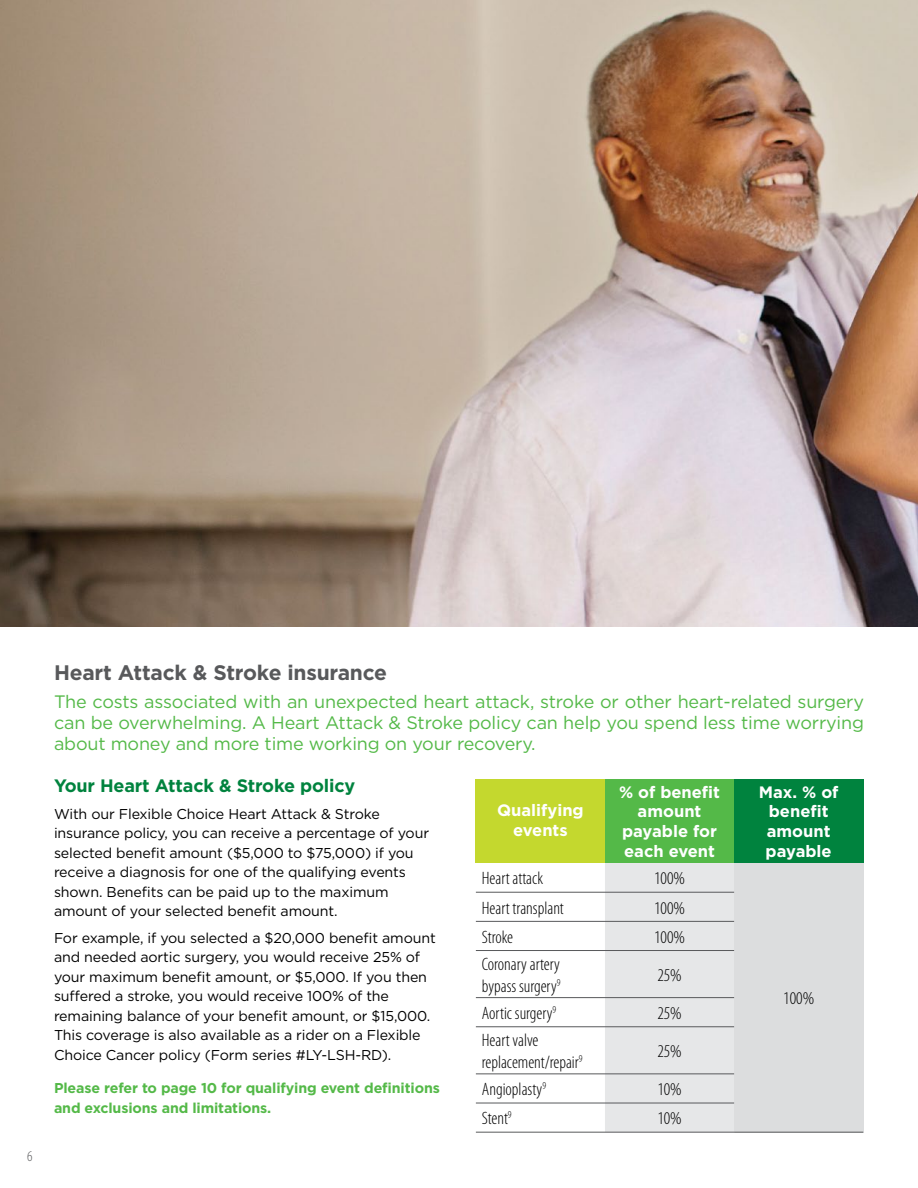
<style>
.page{position:relative;width:918px;height:1188px;background:#fff}
.page>*{position:absolute;margin:0;border:0;box-sizing:border-box;transform-origin:0 0}
.t1{font:700 21px "Gotham";letter-spacing:-.01em;color:#58595b}
.t2{font:18px/21px "Gotham";letter-spacing:-.01em;color:#54b948;text-align:justify}
.t3{font:300 condensed 18px/21.6px "Myriad Pro";color:#000}
.t4{font:700 18px "Gotham";letter-spacing:-.01em;color:#00833e}
.t5{font:700 16.5px/19.8px "Gotham";color:#fff;text-align:center}
.t6{font:300 condensed 15px "Myriad Pro";color:#58595b}
.t7{font:14.25px/19.5px "Gotham";letter-spacing:-.01em;color:#000}
.t8{font:700 14.25px/19.5px "Gotham";letter-spacing:-.01em;color:#54b948}
</style>
<div class="page">
<div style="left:476px;top:780px;width:129px;height:83px;background:#c4d82e"></div>
<div style="left:605px;top:780px;width:129px;height:83px;background:#54b948"></div>
<div style="left:734px;top:780px;width:129px;height:83px;background:#00833e"></div>
<div style="left:605px;top:863px;width:129px;height:269px;background:#e6e7e8"></div>
<div style="left:734px;top:863px;width:129px;height:269px;background:#dcddde"></div>
<hr style="left:734px;top:1132px;width:129px;height:1px;background:#58595b">
<hr style="left:476px;top:892px;width:129px;height:1px;background:#58595b">
<hr style="left:605px;top:892px;width:129px;height:1px;background:#58595b">
<hr style="left:476px;top:921px;width:129px;height:1px;background:#58595b">
<hr style="left:605px;top:921px;width:129px;height:1px;background:#58595b">
<hr style="left:476px;top:950px;width:129px;height:1px;background:#58595b">
<hr style="left:605px;top:950px;width:129px;height:1px;background:#58595b">
<hr style="left:476px;top:997px;width:129px;height:1px;background:#58595b">
<hr style="left:605px;top:997px;width:129px;height:1px;background:#58595b">
<hr style="left:476px;top:1026px;width:129px;height:1px;background:#58595b">
<hr style="left:605px;top:1026px;width:129px;height:1px;background:#58595b">
<hr style="left:476px;top:1073px;width:129px;height:1px;background:#58595b">
<hr style="left:605px;top:1073px;width:129px;height:1px;background:#58595b">
<hr style="left:476px;top:1103px;width:129px;height:1px;background:#58595b">
<hr style="left:605px;top:1103px;width:129px;height:1px;background:#58595b">
<hr style="left:476px;top:1132px;width:129px;height:1px;background:#58595b">
<hr style="left:605px;top:1132px;width:129px;height:1px;background:#58595b">
<img style="left:0;top:0;width:918px;height:626px">
<p class="t6" style="left:27px;top:1148px;width:7px">6</p>
<h1 class="t1" style="left:54px;top:658px;width:335px">Heart Attack &amp; Stroke insurance</h1>
<p class="t2" style="left:54px;top:690px;width:812px">The costs associated with an unexpected heart attack, stroke or other heart-related surgery can be overwhelming. A Heart Attack &amp; Stroke policy can help you spend less time worrying about money and more time working on your recovery.</p>
<p class="t4" style="left:54px;top:774px;width:303px">Your Heart Attack &amp; Stroke policy</p>
<p class="t7" style="left:54px;top:804px;width:377px">With our Flexible Choice Heart Attack &amp; Stroke insurance policy, you can receive a percentage of your selected benefit amount ($5,000 to $75,000) if you receive a diagnosis for one of the qualifying events shown. Benefits can be paid up to the maximum amount of your selected benefit amount.</p>
<p class="t7" style="left:54px;top:928px;width:383px">For example, if you selected a $20,000 benefit amount and needed aortic surgery, you would receive 25% of your maximum benefit amount, or $5,000. If you then suffered a stroke, you would receive 100% of the remaining balance of your benefit amount, or $15,000.<br>This coverage is also available as a rider on a Flexible Choice Cancer policy (Form series #LY-LSH-RD).</p>
<p class="t8" style="left:54px;top:1078px;width:387px">Please refer to page 10 for qualifying event definitions and exclusions and limitations.</p>
<p class="t5" style="left:497px;top:800px;width:88px">Qualifying events</p>
<p class="t5" style="left:619px;top:782px;width:103px">% of benefit amount payable for each event</p>
<p class="t5" style="left:759px;top:782px;width:81px">Max. % of benefit amount payable</p>
<p class="t3" style="left:482px;top:868px;width:63px">Heart attack</p>
<p class="t3" style="left:654px;top:868px;width:32px">100%</p>
<p class="t3" style="left:482px;top:897px;width:84px">Heart transplant</p>
<p class="t3" style="left:654px;top:897px;width:32px">100%</p>
<p class="t3" style="left:482px;top:926px;width:33px">Stroke</p>
<p class="t3" style="left:654px;top:926px;width:32px">100%</p>
<p class="t3" style="left:482px;top:954px;width:80px">Coronary artery bypass surgery<sup>9</sup></p>
<p class="t3" style="left:657px;top:965px;width:26px">25%</p>
<p class="t3" style="left:482px;top:1003px;width:76px">Aortic surgery<sup>9</sup></p>
<p class="t3" style="left:657px;top:1003px;width:26px">25%</p>
<p class="t3" style="left:482px;top:1030px;width:102px">Heart valve replacement/repair<sup>9</sup></p>
<p class="t3" style="left:657px;top:1041px;width:26px">25%</p>
<p class="t3" style="left:482px;top:1079px;width:66px">Angioplasty<sup>9</sup></p>
<p class="t3" style="left:657px;top:1079px;width:26px">10%</p>
<p class="t3" style="left:482px;top:1108px;width:31px">Stent<sup>9</sup></p>
<p class="t3" style="left:657px;top:1108px;width:26px">10%</p>
<p class="t3" style="left:783px;top:988px;width:32px">100%</p>
</div>
